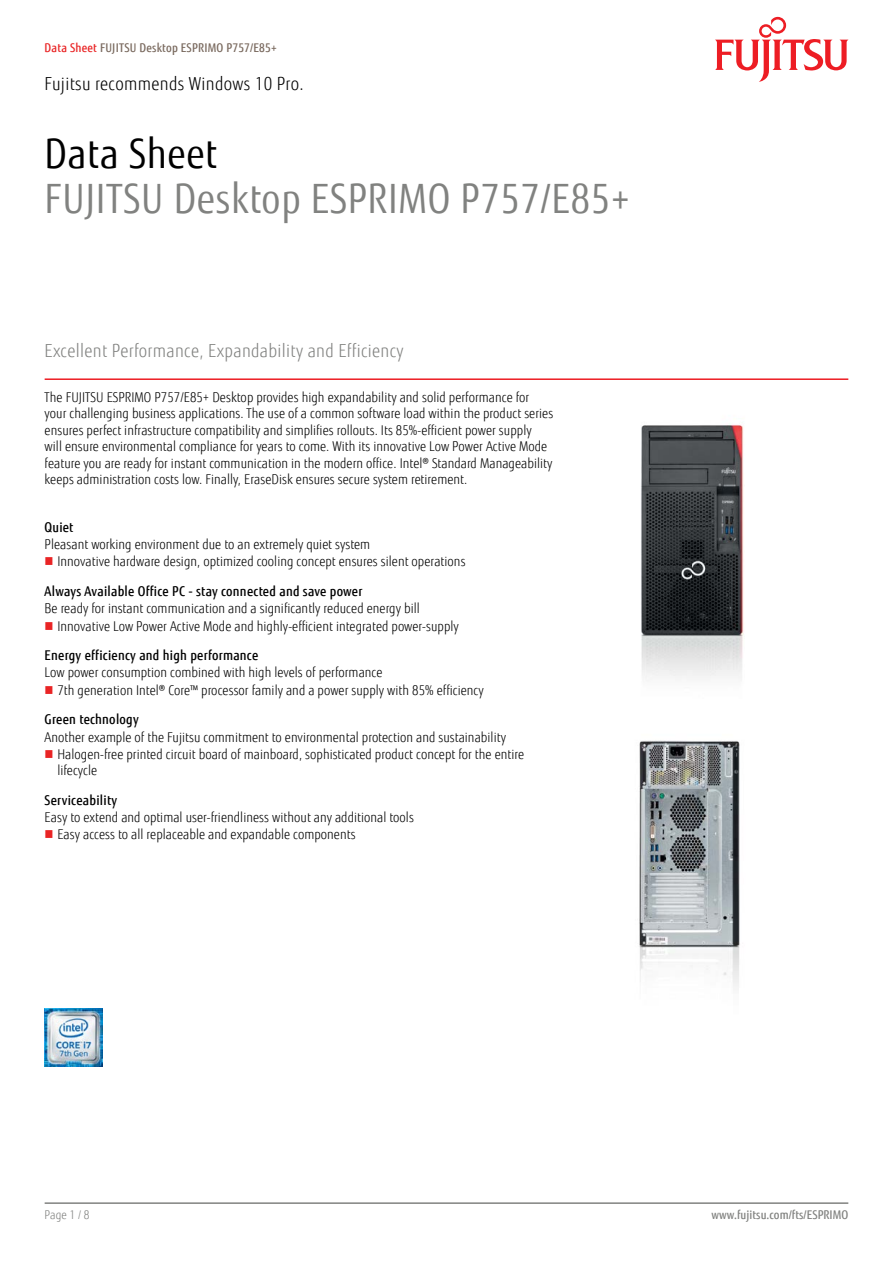
<style>
.page{position:relative;width:893px;height:1263px;background:#fff}
.page>*{position:absolute;margin:0;border:0;box-sizing:border-box;transform-origin:0 0}
.t1{font:40.5px "Fujitsu Sans";letter-spacing:.02em;color:#818280;scale:.9 1}
.t2{font:40.5px "Fujitsu Sans";letter-spacing:.02em;color:#000;scale:.9 1}
.t3{font:300 18px "Fujitsu Sans";letter-spacing:.02em;color:#818280;scale:.9 1}
.t4{font:300 18px "Fujitsu Sans";letter-spacing:.02em;color:#000;scale:.9 1}
.t5{font:300 13.5px/16.5px "Fujitsu Sans";letter-spacing:.005em;color:#000;scale:.9 1}
.t6{font:500 13.5px "Fujitsu Sans";letter-spacing:.02em;color:#000;scale:.9 1}
.t7{font:500 12px "Fujitsu Sans";letter-spacing:.02em;color:#79695e;scale:.9 1}
.t8{font:500 12px "Fujitsu Sans";letter-spacing:.005em;color:#818280;scale:.9 1}
.t9{font:300 12px "Fujitsu Sans";color:#818280;scale:.9 1}
.s1{color:#e92425}
</style>
<div class="page">
<hr style="left:45px;top:1202px;width:803px;height:2px;background:#818280">
<hr style="left:45px;top:378px;width:803px;height:2px;background:#ed1d24">
<svg style="left:715px;top:17px;width:133px;height:65px"></svg>
<img style="left:641px;top:423px;width:103px;height:255px">
<img style="left:639px;top:740px;width:101px;height:247px">
<img style="left:45px;top:1009px;width:57px;height:57px">
<p class="t7" style="left:45px;top:40px;width:259px"><span class="s1">Data Sheet</span> FUJITSU Desktop ESPRIMO P757/E85+</p>
<h2 class="t4" style="left:45px;top:73px;width:289px">Fujitsu recommends Windows 10 Pro.</h2>
<h1 class="t2" style="left:45px;top:130px;width:193px">Data Sheet</h1>
<h1 class="t1" style="left:45px;top:175px;width:652px">FUJITSU Desktop ESPRIMO P757/E85+</h1>
<h2 class="t3" style="left:45px;top:340px;width:400px">Excellent Performance, Expandability and Efficiency</h2>
<p class="t5" style="left:45px;top:389px;width:567px">The FUJITSU ESPRIMO P757/E85+ Desktop provides high expandability and solid performance for your challenging business applications. The use of a common software load within the product series ensures perfect infrastructure compatibility and simplifies rollouts. Its 85%-efficient power supply<br>will ensure environmental compliance for years to come. With its innovative Low Power Active Mode feature you are ready for instant communication in the modern office. Intel® Standard Manageability keeps administration costs low. Finally, EraseDisk ensures secure system retirement.</p>
<p class="t6" style="left:45px;top:519px;width:34px">Quiet</p>
<p class="t5" style="left:57px;top:536px;width:455px;line-height:17.1px;text-indent:-13px">Pleasant working environment due to an extremely quiet system<br>Innovative hardware design, optimized cooling concept ensures silent operations</p>
<p class="t6" style="left:45px;top:583px;width:355px">Always Available Office PC - stay connected and save power</p>
<p class="t5" style="left:57px;top:600px;width:447px;line-height:17.1px;text-indent:-13px">Be ready for instant communication and a significantly reduced energy bill<br>Innovative Low Power Active Mode and highly-efficient integrated power-supply</p>
<p class="t6" style="left:45px;top:647px;width:239px">Energy efficiency and high performance</p>
<p class="t5" style="left:57px;top:664px;width:475px;line-height:17.1px;text-indent:-13px">Low power consumption combined with high levels of performance<br>7th generation Intel® Core™ processor family and a power supply with 85% efficiency</p>
<p class="t6" style="left:45px;top:711px;width:106px">Green technology</p>
<p class="t5" style="left:57px;top:729px;width:520px;text-indent:-13px">Another example of the Fujitsu commitment to environmental protection and sustainability<br>Halogen-free printed circuit board of mainboard, sophisticated product concept for the entire lifecycle</p>
<p class="t6" style="left:45px;top:792px;width:82px">Serviceability</p>
<p class="t5" style="left:57px;top:809px;width:398px;line-height:17.1px;text-indent:-13px">Easy to extend and optimal user-friendliness without any additional tools<br>Easy access to all replaceable and expandable components</p>
<p class="t9" style="left:45px;top:1208px;width:51px">Page 1 / 8</p>
<p class="t8" style="left:711px;top:1208px;width:153px">www.fujitsu.com/fts/ESPRIMO</p>
</div>
